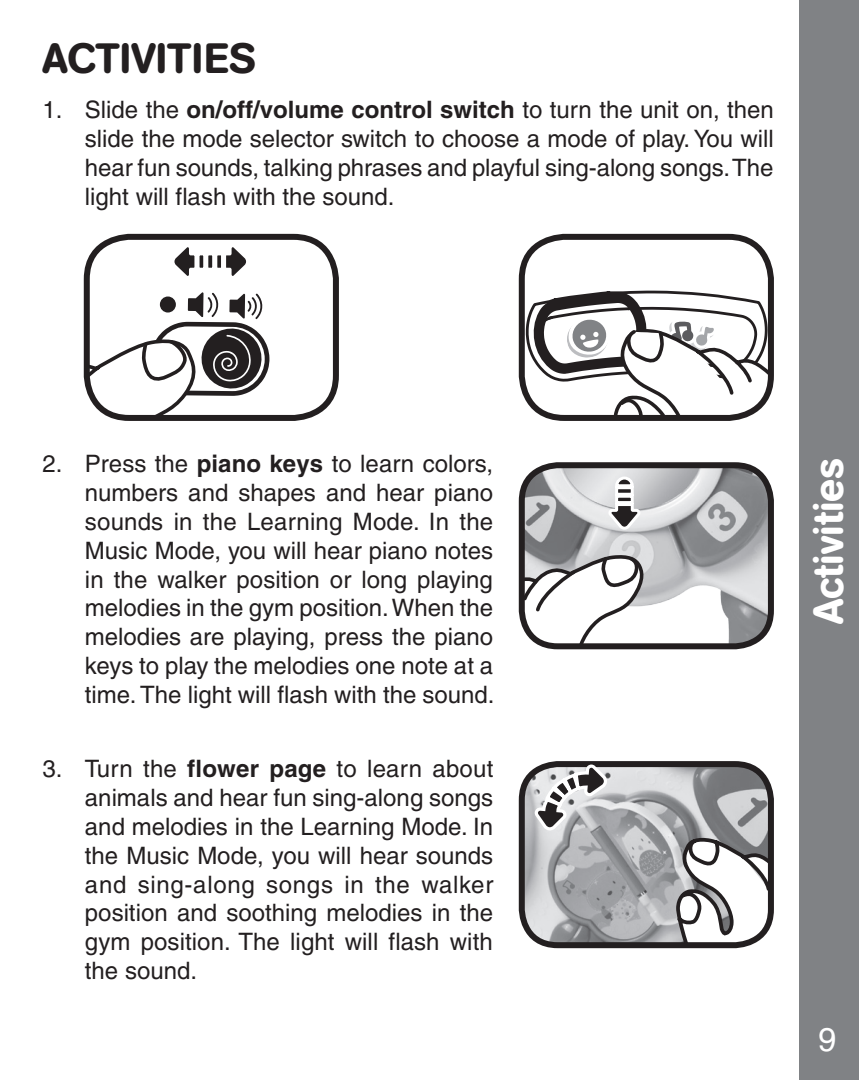
<style>
.page{position:relative;width:859px;height:1080px;background:#fff}
.page>*{position:absolute;margin:0;border:0;box-sizing:border-box;transform-origin:0 0}
.Body_text_1{font:500 42px "AG Book Rounded";color:#231f20}
.side_text{font:500 42px "AG Book Rounded";color:#fff}
.t1{font:500 33px "Helvetica";color:#fff}
.body_text_2{font:500 24px/28.8px "Helvetica";color:#231f20;text-align:justify}
.s1{font-weight:700}
</style>
<div class="page">
<div style="left:799px;top:0;width:60px;height:1080px;background:#808285"></div>
<img style="left:522px;top:765px;width:245px;height:180px">
<svg style="left:674px;top:834px;width:97px;height:111px"></svg>
<div style="left:519px;top:761px;width:255px;height:187px;border:6px solid #231f20;border-radius:36px"></div>
<svg style="left:532px;top:763px;width:76px;height:81px;background:#acacae"></svg>
<img style="left:528px;top:469px;width:243px;height:173px">
<div style="left:519px;top:462px;width:255px;height:187px;border:6px solid #231f20;border-radius:36px"></div>
<svg style="left:522px;top:475px;width:128px;height:171px"></svg>
<svg style="left:91px;top:292px;width:179px;height:126px"></svg>
<div style="left:84px;top:234px;width:255px;height:187px;border:6px solid #231f20;border-radius:43px"></div>
<svg style="left:174px;top:247px;width:73px;height:29px"></svg>
<svg style="left:526px;top:290px;width:245px;height:128px"></svg>
<div style="left:519px;top:234px;width:255px;height:187px;border:6px solid #231f20;border-radius:43px"></div>
<p class="Body_text_1" style="left:42px;top:33px;width:215px">ACTIVITIES</p>
<p class="body_text_2" style="left:85px;top:95px;width:690px;text-indent:-43px">1. Slide the <span class="s1">on/off/volume control switch</span> to turn the unit on, then slide the mode selector switch to choose a mode of play. You will hear fun sounds, talking phrases and playful sing-along songs. The light will flash with the sound.</p>
<p class="body_text_2" style="left:85px;top:450px;width:411px;text-indent:-43px">2. Press the <span class="s1">piano keys</span> to learn colors, numbers and shapes and hear piano sounds in the Learning Mode. In the Music Mode, you will hear piano notes in the walker position or long playing melodies in the gym position. When the melodies are playing, press the piano keys to play the melodies one note at a time. The light will flash with the sound.</p>
<p class="body_text_2" style="left:85px;top:755px;width:410px;text-indent:-43px">3. Turn the <span class="s1">flower page</span> to learn about animals and hear fun sing-along songs and melodies in the Learning Mode. In the Music Mode, you will hear sounds and sing-along songs in the walker position and soothing melodies in the gym position. The light will flash with the sound.</p>
<p class="side_text" style="left:804px;top:624px;width:168px;rotate:-90deg">Activities</p>
<h2 class="t1" style="left:818px;top:1021px;width:20px">9</h2>
</div>
